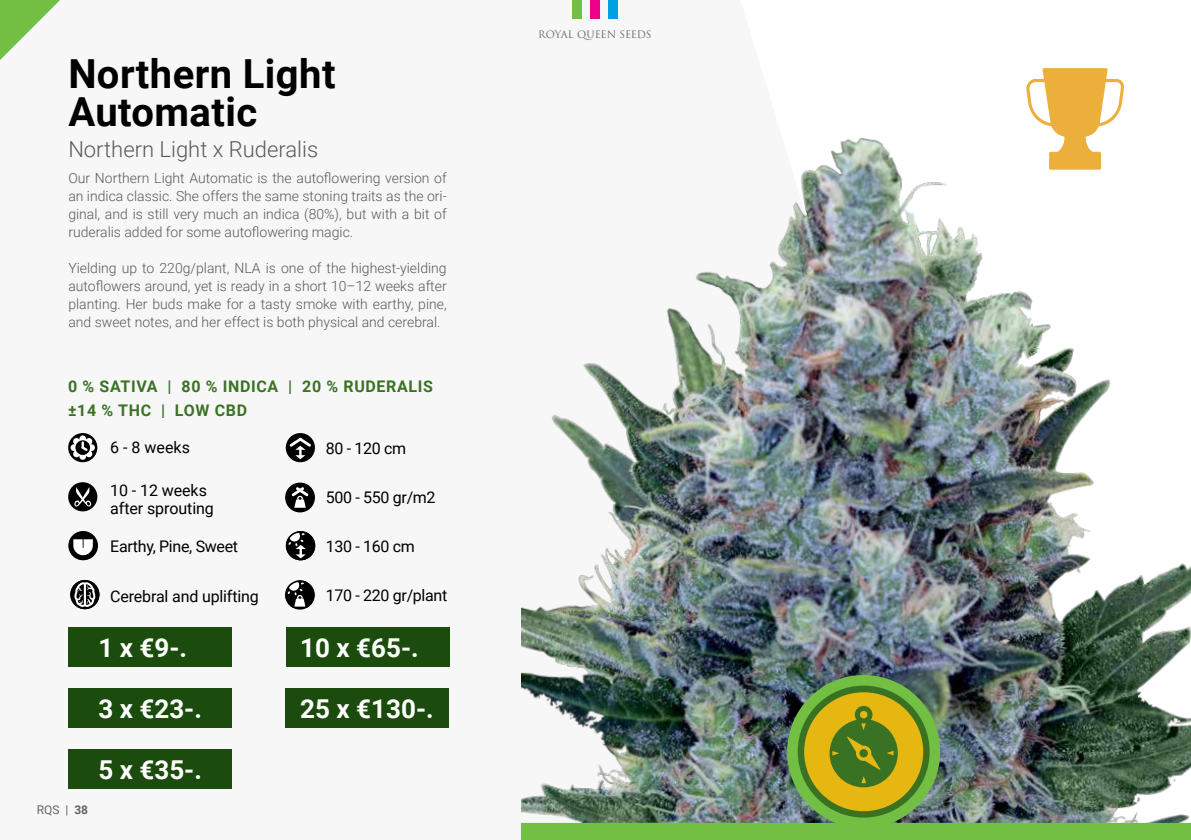
<style>
.page{position:relative;width:1191px;height:840px;background:#fff}
.page>*{position:absolute;margin:0;border:0;box-sizing:border-box;transform-origin:0 0}
.t1{font:700 40px/38px "Roboto";letter-spacing:.01em;color:#000}
.t2{font:700 26px "Roboto";color:#fff}
.t3{font:300 22px "Roboto";color:#58595b}
.t4{font:16px/18px "Roboto";letter-spacing:-.015em;color:#000}
.t5{font:700 16px/24px "Roboto";letter-spacing:.04em;color:#3a7224}
.t6{font:300 14px/18px "Roboto";color:#58595b;text-align:justify}
.t7{font:12px "Roboto";color:#636466}
.t8{font:10px "Trajan Pro 3";color:#636466}
.s1{font-weight:700}
</style>
<div class="page">
<div style="left:572px;top:0;width:10px;height:18px;background:#72bf44"></div>
<div style="left:590px;top:0;width:9px;height:18px;background:#ec008c"></div>
<div style="left:608px;top:0;width:9px;height:18px;background:#00a1e4"></div>
<svg style="left:1026px;top:68px;width:98px;height:67px"></svg>
<svg style="left:286px;top:531px;width:29px;height:29px"></svg>
<div style="left:286px;top:433px;width:29px;height:29px;background:#000;border-radius:50%"></div>
<svg style="left:289px;top:437px;width:22px;height:22px"></svg>
<svg style="left:285px;top:482px;width:30px;height:30px"></svg>
<svg style="left:291px;top:486px;width:17px;height:21px"></svg>
<div style="left:68px;top:482px;width:29px;height:29px;background:#000;border-radius:50%"></div>
<svg style="left:74px;top:487px;width:18px;height:19px"></svg>
<svg style="left:70px;top:580px;width:29px;height:29px"></svg>
<svg style="left:68px;top:433px;width:29px;height:29px"></svg>
<div style="left:71px;top:444px;width:6px;height:7px;background:#fff;border-radius:50%"></div>
<div style="left:79px;top:453px;width:7px;height:6px;background:#fff;border-radius:50%"></div>
<svg style="left:73px;top:437px;width:20px;height:20px"></svg>
<svg style="left:68px;top:531px;width:30px;height:29px"></svg>
<svg style="left:285px;top:580px;width:30px;height:29px"></svg>
<div style="left:68px;top:749px;width:164px;height:39px;background:#1c4c0d"></div>
<div style="left:68px;top:627px;width:164px;height:39px;background:#1c4c0d"></div>
<div style="left:68px;top:688px;width:164px;height:39px;background:#1c4c0d"></div>
<div style="left:286px;top:627px;width:164px;height:39px;background:#1c4c0d"></div>
<div style="left:285px;top:688px;width:164px;height:39px;background:#1c4c0d"></div>
<svg style="left:0;top:0;width:60px;height:60px"></svg>
<img style="left:522px;top:135px;width:669px;height:687px">
<div style="left:787px;top:674px;width:153px;height:153px;background:#72bf44;border-radius:50%"></div>
<svg style="left:797px;top:685px;width:132px;height:132px;background:#457924"></svg>
<div style="left:804px;top:692px;width:119px;height:118px;background:#e6b711;border-radius:50%"></div>
<svg style="left:829px;top:705px;width:68px;height:81px"></svg>
<div style="left:521px;top:822px;width:670px;height:17px;background:#72bf44"></div>
<h1 class="t1" style="left:68px;top:53px;width:269px">Northern Light<br>Automatic</h1>
<h3 class="t3" style="left:68px;top:133px;width:251px">Northern Light x Ruderalis</h3>
<p class="t6" style="left:68px;top:168px;width:380px">Our Northern Light Automatic is the autoflowering version of an indica classic. She offers the same stoning traits as the ori&shy;ginal, and is still very much an indica (80%), but with a bit of ruderalis added for some autoflowering magic.</p>
<p class="t6" style="left:68px;top:258px;width:380px">Yielding up to 220g/plant, NLA is one of the highest-yielding autoflowers around, yet is ready in a short 10–12 weeks after planting. Her buds make for a tasty smoke with earthy, pine, and sweet notes, and her effect is both physical and cerebral.</p>
<p class="t5" style="left:68px;top:373px;width:366px">0 % SATIVA | 80 % INDICA | 20 % RUDERALIS ±14 % THC | LOW CBD</p>
<p class="t4" style="left:110px;top:437px;width:81px">6 - 8 weeks</p>
<p class="t4" style="left:110px;top:480px;width:105px">10 - 12 weeks after sprouting</p>
<p class="t4" style="left:326px;top:438px;width:82px">80 - 120 cm</p>
<p class="t4" style="left:326px;top:487px;width:111px">500 - 550 gr/m2</p>
<p class="t4" style="left:110px;top:536px;width:129px">Earthy, Pine, Sweet</p>
<p class="t4" style="left:326px;top:536px;width:91px">130 - 160 cm</p>
<p class="t4" style="left:110px;top:586px;width:150px">Cerebral and uplifting</p>
<h2 class="t2" style="left:98px;top:629px;width:90px">1 x €9-.</h2>
<h2 class="t2" style="left:98px;top:690px;width:105px">3 x €23-.</h2>
<p class="t7" style="left:37px;top:801px;width:53px">RQS | <span class="s1">38</span></p>
<h2 class="t2" style="left:98px;top:751px;width:105px">5 x €35-.</h2>
<p class="t4" style="left:326px;top:585px;width:123px">170 - 220 gr/plant</p>
<h2 class="t2" style="left:300px;top:629px;width:120px">10 x €65-.</h2>
<h2 class="t2" style="left:300px;top:690px;width:135px">25 x €130-.</h2>
<p class="t8" style="left:538px;top:27px;width:115px">ROYAL QUEEN SEEDS</p>
</div>
